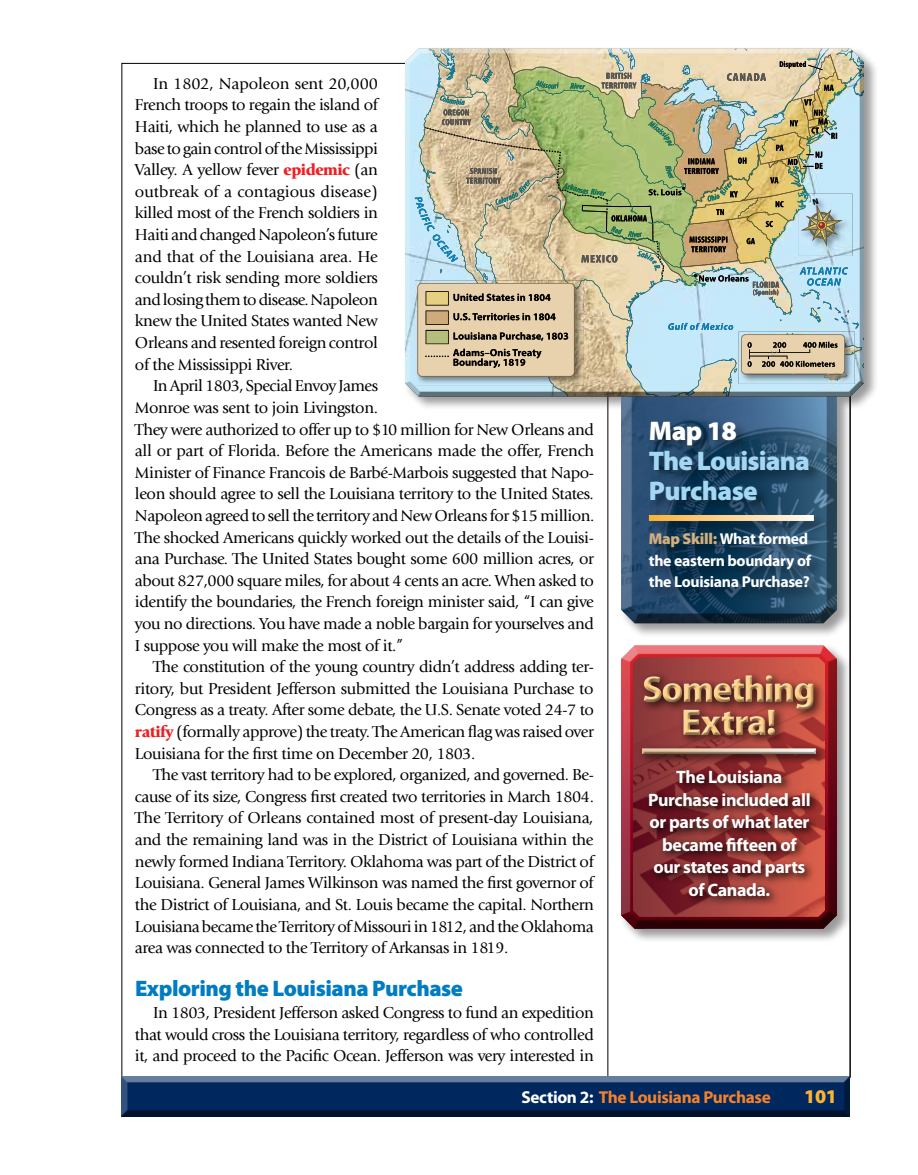
<style>
.page{position:relative;width:918px;height:1175px;background:#fff}
.page>*{position:absolute;margin:0;border:0;box-sizing:border-box;transform-origin:0 0}
.t1{font:900 37.5px/33px "Myriad Pro";letter-spacing:-.05em;color:#ffcf86;text-align:center}
.t2{font:900 27px/30px "Myriad Pro";letter-spacing:-.03em;color:#a3d7f4}
.t3{font:900 27px "Myriad Pro";color:#fff}
.t4{font:900 22.5px "Myriad Pro";letter-spacing:-.02em;color:#007cc3}
.t5{font:900 19.5px "Myriad Pro";color:#fcb333}
.t6{font:700 18px/22.5px "Myriad Pro";letter-spacing:-.02em;color:#fff;text-align:center}
.t7{font:700 17.25px "Myriad Pro";letter-spacing:-.02em;color:#f5822b}
.t8{font:16.5px/21.6px "Giovanni";letter-spacing:-.025em;color:#000;text-align:justify}
.t9{font:700 15.75px/21.6px "Myriad Pro";letter-spacing:-.02em;color:#fff}
.s1{font-weight:900;color:#ed1f24}
.s2{color:#fff}
.s3{font-weight:900;color:#d3af7e}
</style>
<div class="page">
<div style="left:120px;top:1074px;width:732px;height:43px;background:#000;opacity:.75"></div>
<div style="left:403px;top:46px;width:476px;height:592px;background:#000;opacity:.4"></div>
<div style="left:620px;top:303px;width:218px;height:321px;background:#000;opacity:.75"></div>
<div style="left:404px;top:60px;width:462px;height:338px;background:#000;opacity:.75"></div>
<div style="left:648px;top:420px;width:180px;height:181px;background:#000;opacity:.4"></div>
<svg style="left:649px;top:515px;width:165px;height:6px"></svg>
<div style="left:619px;top:643px;width:232px;height:300px;background:#000;opacity:.4"></div>
<div style="left:620px;top:643px;width:218px;height:273px;background:#fff;opacity:.75"></div>
<div style="left:620px;top:656px;width:218px;height:275px;background:#000;opacity:.75"></div>
<div style="left:637px;top:670px;width:190px;height:95px;background:#000;opacity:.75"></div>
<div style="left:638px;top:672px;width:182px;height:83px;background:#fff;opacity:.75"></div>
<div style="left:638px;top:674px;width:182px;height:84px;background:#000;opacity:.75"></div>
<svg style="left:645px;top:765px;width:176px;height:142px;background:#822f2d"></svg>
<img style="left:415px;top:48px;width:449px;height:328px">
<p class="t8" style="left:135px;top:73px;width:244px;text-indent:18px">In 1802, Napoleon sent 20,000<br>French troops to regain the island of Haiti, which he planned to use as a base to gain control of the Mississippi Valley. A yellow fever <span class="s1">epidemic</span> (an outbreak of a contagious disease) killed most of the French soldiers in Haiti and changed Napoleon’s future and that of the Louisiana area. He couldn’t risk sending more soldiers and losing them to disease. Napoleon knew the United States wanted New Orleans and resented foreign control of the Mississippi River.</p>
<p class="t8" style="left:135px;top:375px;width:461px;text-align:left;text-indent:18px">In April 1803, Special Envoy James<br>Monroe was sent to join Livingston.<br>They were authorized to offer up to $10 million for New Orleans and all or part of Florida. Before the Americans made the offer, French Minister of Finance Francois de Barbé-Marbois suggested that Napo&shy;leon should agree to sell the Louisiana territory to the United States.<br>Napoleon agreed to sell the territory and New Orleans for $15 million.<br>The shocked Americans quickly worked out the details of the Louisi&shy;ana Purchase. The United States bought some 600 million acres, or about 827,000 square miles, for about 4 cents an acre. When asked to identify the boundaries, the French foreign minister said, “I can give you no directions. You have made a noble bargain for yourselves and I suppose you will make the most of it.”</p>
<p class="t8" style="left:135px;top:656px;width:461px;text-indent:18px">The constitution of the young country didn’t address adding ter&shy;ritory, but President Jefferson submitted the Louisiana Purchase to Congress as a treaty. After some debate, the U.S. Senate voted 24-7 to <span class="s1">ratify</span> (formally approve) the treaty. The American flag was raised over Louisiana for the first time on December 20, 1803.</p>
<p class="t8" style="left:135px;top:764px;width:460px;text-indent:18px">The vast territory had to be explored, organized, and governed. Be&shy;cause of its size, Congress first created two territories in March 1804.<br>The Territory of Orleans contained most of present-day Louisiana, and the remaining land was in the District of Louisiana within the newly formed Indiana Territory. Oklahoma was part of the District of Louisiana. General James Wilkinson was named the first governor of the District of Louisiana, and St. Louis became the capital. Northern Louisiana became the Territory of Missouri in 1812, and the Oklahoma area was connected to the Territory of Arkansas in 1819.</p>
<h3 class="t4" style="left:135px;top:973px;width:330px">Exploring the Louisiana Purchase</h3>
<p class="t8" style="left:135px;top:1002px;width:460px;text-indent:18px">In 1803, President Jefferson asked Congress to fund an expedition that would cross the Louisiana territory, regardless of who controlled it, and proceed to the Pacific Ocean. Jefferson was very interested in</p>
<p class="t7" style="left:521px;top:1085px;width:251px"><span class="s2">Section 2:</span> The Louisiana Purchase</p>
<p class="t5" style="left:804px;top:1083px;width:34px">101</p>
<h2 class="t3" style="left:649px;top:413px;width:90px">Map 18</h2>
<h2 class="t2" style="left:649px;top:445px;width:163px">The Louisiana<br>Purchase</h2>
<p class="t9" style="left:649px;top:527px;width:164px"><span class="s3">Map Skill:</span> What formed the eastern boundary of the Louisiana Purchase?</p>
<h1 class="t1" style="left:642px;top:671px;width:175px">Something<br>Extra!</h1>
<p class="t6" style="left:648px;top:765px;width:164px">The Louisiana<br>Purchase included all or parts of what later became fifteen of our states and parts of Canada.</p>
</div>
